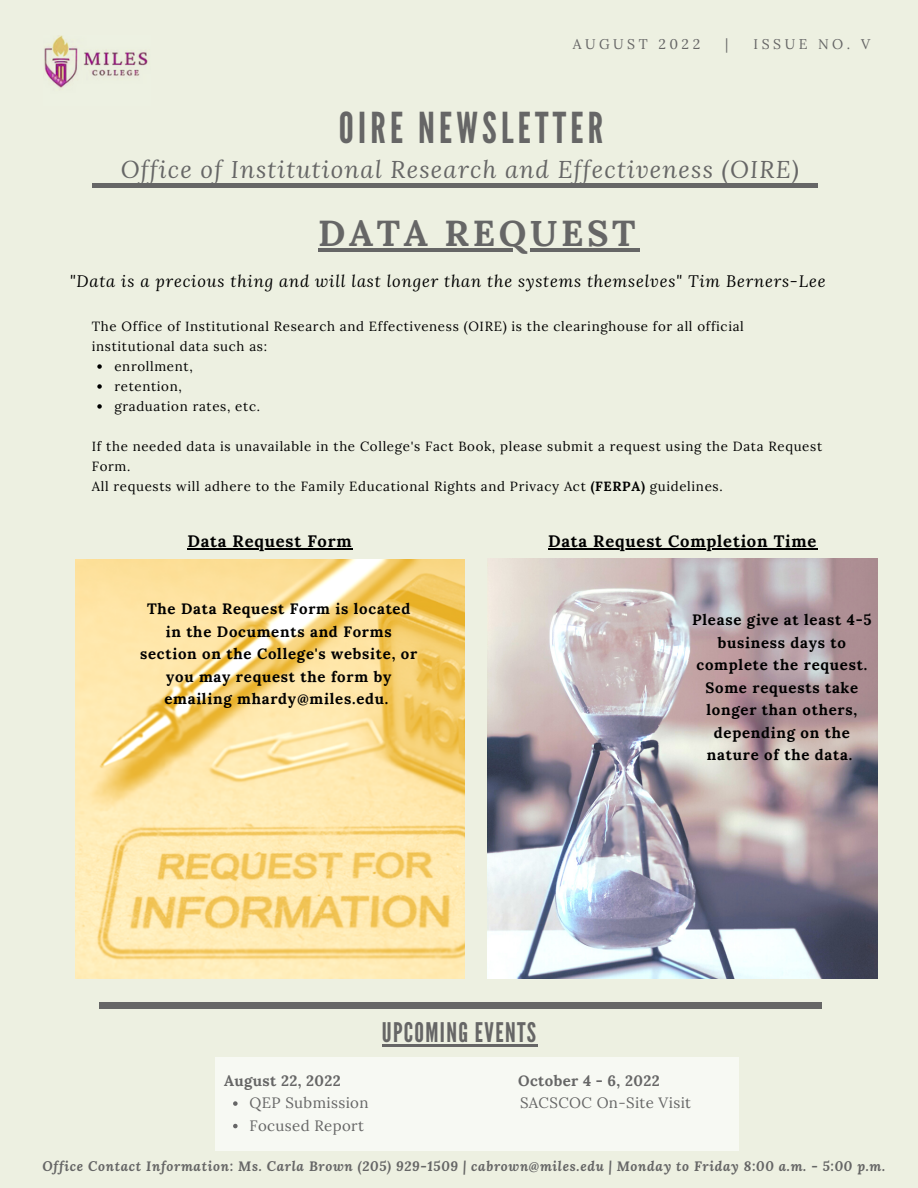
<style>
.page{position:relative;width:918px;height:1188px;background:#edf0e1}
.page>*{position:absolute;margin:0;border:0;box-sizing:border-box;transform-origin:0 0}
.t1{font:42.6px "League Gothic";letter-spacing:.1em;color:#666}
.t2{font:700 36px "Lora";letter-spacing:.1em;color:#666}
.t3{font:27px "League Gothic";letter-spacing:.05em;color:#666}
.t4{font:italic 24px "Lora";letter-spacing:.05em;color:#666}
.t5{font:italic 16.5px "Lora";letter-spacing:.05em;color:#000}
.t6{font:700 16.5px "Lora";letter-spacing:.05em;color:#000}
.t7{font:700 15px/22.5px "Lora";letter-spacing:.05em;color:#000;text-align:center}
.t8{font:15px "Lora";letter-spacing:.025em;color:#666}
.t9{font:700 15px "Lora";letter-spacing:.025em;color:#666}
.t10{font:13.95px "Lora";letter-spacing:.25em;color:#666}
.t11{font:italic 700 13.5px "Lora";letter-spacing:.05em;color:#666}
.t12{font:13.35px/20px "Lora";letter-spacing:.05em;color:#000}
.s1{font-weight:700}
</style>
<div class="page">
<hr style="left:92px;top:184px;width:725px;height:4px;background:#666">
<div style="left:99px;top:1003px;width:723px;height:6px;background:#666"></div>
<img style="left:44px;top:36px;width:104px;height:52px">
<div style="left:215px;top:1057px;width:523px;height:93px;background:#f7f9f3"></div>
<img style="left:487px;top:559px;width:390px;height:420px">
<img style="left:75px;top:559px;width:389px;height:420px">
<hr style="left:382px;top:1044px;width:156px;height:3px;background:#666">
<svg style="left:233px;top:1101px;width:5px;height:5px"></svg>
<svg style="left:233px;top:1124px;width:5px;height:4px"></svg>
<hr style="left:318px;top:248px;width:321px;height:3px;background:#666">
<svg style="left:97px;top:364px;width:5px;height:5px"></svg>
<svg style="left:97px;top:384px;width:5px;height:5px"></svg>
<svg style="left:97px;top:404px;width:5px;height:5px"></svg>
<hr style="left:548px;top:548px;width:269px;height:1px;background:#000">
<hr style="left:187px;top:548px;width:166px;height:1px;background:#000">
<p class="t10" style="left:573px;top:35px;width:129px">AUGUST 2022</p>
<p class="t10" style="left:725px;top:35px;width:5px">|</p>
<p class="t10" style="left:754px;top:35px;width:118px">ISSUE NO. V</p>
<h1 class="t1" style="left:339px;top:103px;width:266px">OIRE NEWSLETTER</h1>
<h3 class="t4" style="left:121px;top:153px;width:680px">Office of Institutional Research and Effectiveness (OIRE)</h3>
<h2 class="t2" style="left:318px;top:210px;width:319px">DATA REQUEST</h2>
<p class="t5" style="left:70px;top:270px;width:757px">"Data is a precious thing and will last longer than the systems themselves" Tim Berners-Lee</p>
<p class="t12" style="left:92px;top:316px;width:654px">The Office of Institutional Research and Effectiveness (OIRE) is the clearinghouse for all official institutional data such as:</p>
<p class="t12" style="left:114px;top:356px;width:147px">enrollment, retention,<br>graduation rates, etc.</p>
<p class="t12" style="left:92px;top:436px;width:732px">If the needed data is unavailable in the College's Fact Book, please submit a request using the Data Request<br>Form.<br>All requests will adhere to the Family Educational Rights and Privacy Act <span class="s1">(FERPA)</span> guidelines.</p>
<p class="t6" style="left:187px;top:531px;width:166px">Data Request Form</p>
<p class="t6" style="left:548px;top:531px;width:270px">Data Request Completion Time</p>
<p class="t7" style="left:140px;top:597px;width:279px">The Data Request Form is located in the Documents and Forms section on the College's website, or you may request the form by emailing mhardy@miles.edu.</p>
<p class="t7" style="left:692px;top:609px;width:181px">Please give at least 4-5 business days to complete the request.<br>Some requests take longer than others, depending on the nature of the data.</p>
<h3 class="t3" style="left:382px;top:1017px;width:156px">UPCOMING EVENTS</h3>
<p class="t9" style="left:224px;top:1070px;width:118px">August 22, 2022</p>
<p class="t9" style="left:518px;top:1070px;width:143px">October 4 - 6, 2022</p>
<p class="t8" style="left:250px;top:1093px;width:120px">QEP Submission</p>
<p class="t8" style="left:520px;top:1093px;width:173px">SACSCOC On-Site Visit</p>
<p class="t8" style="left:250px;top:1115px;width:116px">Focused Report</p>
<p class="t11" style="left:43px;top:1157px;width:844px">Office Contact Information: Ms. Carla Brown (205) 929-1509 | cabrown@miles.edu | Monday to Friday 8:00 a.m. - 5:00 p.m.</p>
</div>
